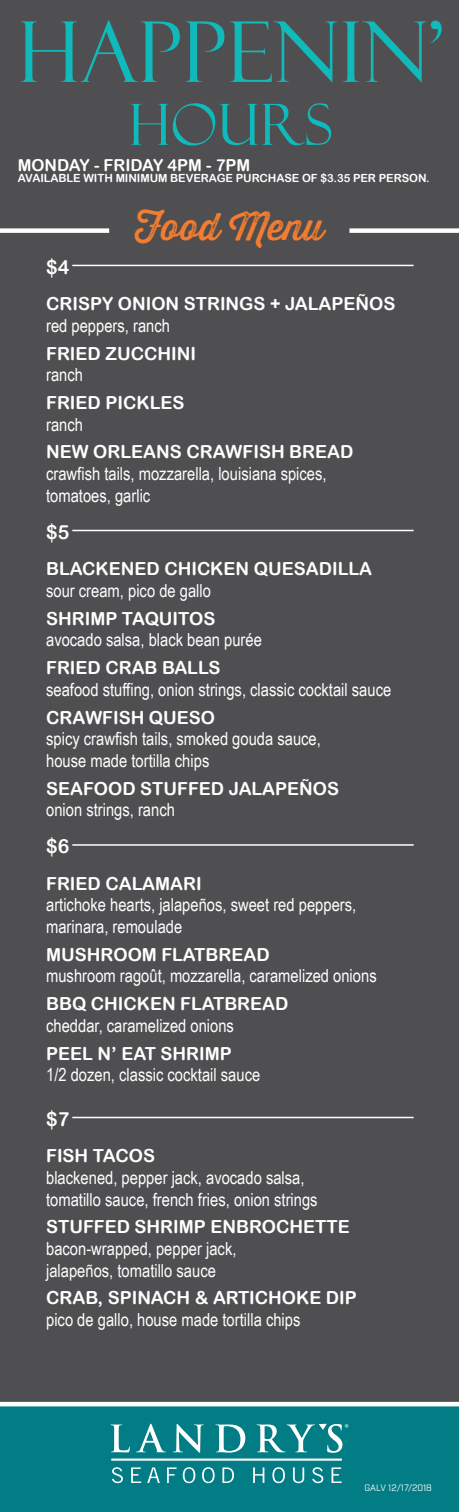
<style>
.page{position:relative;width:459px;height:1512px;background:#4f4f51}
.page>*{position:absolute;margin:0;border:0;box-sizing:border-box;transform-origin:0 0}
.t1{font:84px "Felix Titling";color:#11baba}
.t2{font:57px "Felix Titling";color:#11baba}
.t3{font:37.5px "Thirsty Rough Reg Two";color:#f47d2f}
.price_copy{font:19.5px "Arial Rounded MT Bold";color:#fff}
.body{font:18px/21.6px "Arial Narrow";color:#fff}
.t4{font:18px "Arial Rounded MT Bold";color:#fff}
.body-2{font:16.5px "Arial Rounded MT Bold";color:#fff}
.body-3{font:11.25px "Arial Rounded MT Bold";letter-spacing:-.005em;color:#fff}
.body-4{font:9px "Industry";color:#fff}
</style>
<div class="page">
<div style="left:0;top:1402px;width:459px;height:110px;background:#027c85"></div>
<hr style="left:0;top:1402px;width:459px;height:4px;background:#fff">
<div style="left:349px;top:228px;width:110px;height:5px;background:#fff"></div>
<div style="left:0;top:228px;width:109px;height:5px;background:#fff"></div>
<svg style="left:111px;top:1424px;width:19px;height:28px"></svg>
<svg style="left:136px;top:1424px;width:30px;height:28px"></svg>
<svg style="left:173px;top:1424px;width:31px;height:29px"></svg>
<svg style="left:215px;top:1424px;width:30px;height:29px"></svg>
<div style="left:111px;top:1459px;width:231px;height:2px;border:2px solid #fff"></div>
<svg style="left:257px;top:1424px;width:91px;height:29px"></svg>
<svg style="left:112px;top:1467px;width:11px;height:16px"></svg>
<svg style="left:131px;top:1467px;width:10px;height:16px"></svg>
<svg style="left:147px;top:1467px;width:13px;height:16px"></svg>
<svg style="left:167px;top:1467px;width:10px;height:16px"></svg>
<svg style="left:183px;top:1467px;width:12px;height:16px"></svg>
<svg style="left:202px;top:1467px;width:13px;height:16px"></svg>
<svg style="left:222px;top:1467px;width:12px;height:16px"></svg>
<svg style="left:253px;top:1467px;width:11px;height:16px"></svg>
<svg style="left:272px;top:1467px;width:13px;height:16px"></svg>
<svg style="left:293px;top:1467px;width:11px;height:16px"></svg>
<svg style="left:312px;top:1467px;width:11px;height:16px"></svg>
<svg style="left:332px;top:1467px;width:10px;height:16px"></svg>
<hr style="left:46px;top:265px;width:368px;height:1px;background:#fff">
<div style="left:42px;top:263px;width:30px;height:5px;background:#4f4f51"></div>
<hr style="left:46px;top:530px;width:368px;height:1px;background:#fff">
<div style="left:42px;top:528px;width:30px;height:5px;background:#4f4f51"></div>
<hr style="left:46px;top:844px;width:368px;height:2px;background:#fff">
<hr style="left:42px;top:843px;width:30px;height:4px;background:#4f4f51">
<hr style="left:46px;top:1117px;width:368px;height:1px;background:#fff">
<div style="left:42px;top:1115px;width:30px;height:5px;background:#4f4f51"></div>
<p class="t1" style="left:18px;top:4px;width:427px">HAPPENIN’</p>
<p class="t2" style="left:129px;top:92px;width:205px">HOURS</p>
<p class="body-2" style="left:18px;top:155px;width:234px">MONDAY - FRIDAY 4PM - 7PM</p>
<p class="body-3" style="left:18px;top:171px;width:413px">AVAILABLE WITH MINIMUM BEVERAGE PURCHASE OF $3.35 PER PERSON.</p>
<p class="t3" style="left:135px;top:199px;width:191px">Food Menu</p>
<p class="price_copy" style="left:46px;top:255px;width:25px">$4</p>
<p class="t4" style="left:46px;top:293px;width:351px">CRISPY ONION STRINGS + JALAPEÑOS</p>
<p class="body" style="left:46px;top:315px;width:125px">red peppers, ranch</p>
<p class="t4" style="left:46px;top:343px;width:151px">FRIED ZUCCHINI</p>
<p class="body" style="left:46px;top:364px;width:38px">ranch</p>
<p class="t4" style="left:46px;top:392px;width:140px">FRIED PICKLES</p>
<p class="body" style="left:46px;top:413px;width:38px">ranch</p>
<p class="t4" style="left:46px;top:441px;width:309px">NEW ORLEANS CRAWFISH BREAD</p>
<p class="body" style="left:46px;top:463px;width:282px">crawfish tails, mozzarella, louisiana spices, tomatoes, garlic</p>
<p class="price_copy" style="left:46px;top:520px;width:25px">$5</p>
<p class="t4" style="left:46px;top:558px;width:327px">BLACKENED CHICKEN QUESADILLA</p>
<p class="body" style="left:46px;top:580px;width:166px">sour cream, pico de gallo</p>
<p class="t4" style="left:46px;top:608px;width:171px">SHRIMP TAQUITOS</p>
<p class="body" style="left:46px;top:629px;width:217px">avocado salsa, black bean purée</p>
<p class="t4" style="left:46px;top:657px;width:176px">FRIED CRAB BALLS</p>
<p class="body" style="left:46px;top:679px;width:347px">seafood stuffing, onion strings, classic cocktail sauce</p>
<p class="t4" style="left:46px;top:707px;width:170px">CRAWFISH QUESO</p>
<p class="body" style="left:46px;top:728px;width:276px">spicy crawfish tails, smoked gouda sauce, house made tortilla chips</p>
<p class="t4" style="left:46px;top:778px;width:295px">SEAFOOD STUFFED JALAPEÑOS</p>
<p class="body" style="left:46px;top:799px;width:130px">onion strings, ranch</p>
<p class="price_copy" style="left:46px;top:835px;width:25px">$6</p>
<p class="t4" style="left:46px;top:873px;width:157px">FRIED CALAMARI</p>
<p class="body" style="left:46px;top:894px;width:312px">artichoke hearts, jalapeños, sweet red peppers, marinara, remoulade</p>
<p class="t4" style="left:46px;top:944px;width:225px">MUSHROOM FLATBREAD</p>
<p class="body" style="left:46px;top:965px;width:332px">mushroom ragoût, mozzarella, caramelized onions</p>
<p class="t4" style="left:46px;top:993px;width:244px">BBQ CHICKEN FLATBREAD</p>
<p class="body" style="left:46px;top:1015px;width:189px">cheddar, caramelized onions</p>
<p class="t4" style="left:46px;top:1043px;width:187px">PEEL N’ EAT SHRIMP</p>
<p class="body" style="left:46px;top:1064px;width:216px">1/2 dozen, classic cocktail sauce</p>
<p class="price_copy" style="left:46px;top:1107px;width:25px">$7</p>
<p class="t4" style="left:46px;top:1145px;width:110px">FISH TACOS</p>
<p class="body" style="left:46px;top:1167px;width:273px">blackened, pepper jack, avocado salsa, tomatillo sauce, french fries, onion strings</p>
<p class="t4" style="left:46px;top:1216px;width:305px">STUFFED SHRIMP ENBROCHETTE</p>
<p class="body" style="left:46px;top:1238px;width:192px">bacon-wrapped, pepper jack, jalapeños, tomatillo sauce</p>
<p class="t4" style="left:46px;top:1287px;width:312px">CRAB, SPINACH &amp; ARTICHOKE DIP</p>
<p class="body" style="left:46px;top:1309px;width:256px">pico de gallo, house made tortilla chips</p>
<p class="body-4" style="left:365px;top:1482px;width:69px">GALV 12/17/2018</p>
</div>
